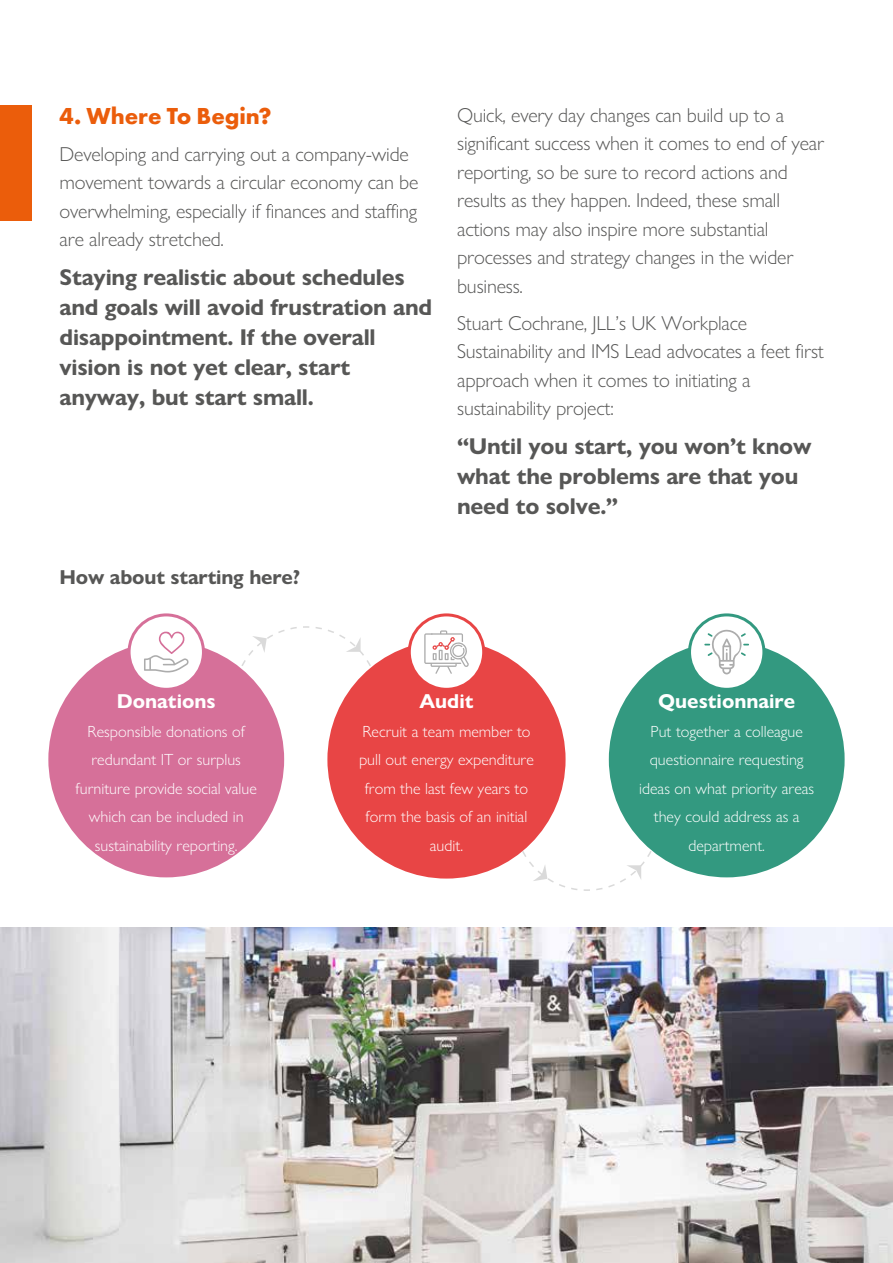
<style>
.page{position:relative;width:893px;height:1263px;background:#fff}
.page>*{position:absolute;margin:0;border:0;box-sizing:border-box;transform-origin:0 0}
.t1{font:700 24px "Futura PT";letter-spacing:-.005em;color:#eb5d0b}
.t2{font:700 22.95px/30px "Gill Sans Nova";letter-spacing:-.01em;color:#575756}
.t3{font:300 20.25px/28.5px "Gill Sans Nova";letter-spacing:-.01em;color:#575756}
.t4{font:700 20.25px "Gill Sans Nova";color:#fff}
.t5{font:700 20.25px "Gill Sans Nova";letter-spacing:-.01em;color:#575756}
.t6{font:300 16.2px/28.5px "Gill Sans Nova";color:#fff;text-align:center}
</style>
<div class="page">
<svg style="left:233px;top:626px;width:138px;height:75px"></svg>
<svg style="left:514px;top:816px;width:147px;height:75px"></svg>
<div style="left:48px;top:642px;width:236px;height:235px;background:#d67099;border-radius:50%"></div>
<div style="left:327px;top:640px;width:239px;height:238px;background:#e84545;border-radius:50%"></div>
<div style="left:609px;top:642px;width:236px;height:235px;background:#339980;border-radius:50%"></div>
<div style="left:129px;top:615px;width:74px;height:74px;background:#fff;border-radius:50%"></div>
<div style="left:128px;top:613px;width:77px;height:78px;border:3px solid #d67099;border-radius:50%"></div>
<div style="left:409px;top:615px;width:75px;height:74px;background:#fff;border-radius:50%"></div>
<div style="left:408px;top:613px;width:77px;height:78px;border:3px solid #e84545;border-radius:50%"></div>
<div style="left:689px;top:615px;width:75px;height:74px;background:#fff;border-radius:50%"></div>
<div style="left:688px;top:613px;width:77px;height:78px;border:3px solid #339980;border-radius:50%"></div>
<svg style="left:144px;top:632px;width:45px;height:40px"></svg>
<svg style="left:424px;top:630px;width:45px;height:44px"></svg>
<svg style="left:704px;top:629px;width:45px;height:45px"></svg>
<img style="left:0;top:927px;width:893px;height:336px">
<div style="left:0;top:105px;width:32px;height:116px;background:#eb5d0b"></div>
<p class="t1" style="left:60px;top:100px;width:214px">4. Where To Begin?</p>
<p class="t3" style="left:60px;top:139px;width:360px">Developing and carrying out a company-wide movement towards a circular economy can be overwhelming, especially if finances and staffing are already stretched.</p>
<p class="t2" style="left:60px;top:262px;width:374px">Staying realistic about schedules and goals will avoid frustration and disappointment. If the overall vision is not yet clear, start anyway, but start small.</p>
<p class="t5" style="left:60px;top:564px;width:242px">How about starting here?</p>
<p class="t3" style="left:457px;top:100px;width:369px">Quick, every day changes can build up to a significant success when it comes to end of year reporting, so be sure to record actions and results as they happen. Indeed, these small actions may also inspire more substantial processes and strategy changes in the wider business.</p>
<p class="t3" style="left:457px;top:308px;width:368px">Stuart Cochrane, JLL’s UK Workplace Sustainability and IMS Lead advocates a feet first approach when it comes to initiating a sustainability project:</p>
<p class="t2" style="left:457px;top:431px;width:356px">“Until you start, you won’t know what the problems are that you need to solve.”</p>
<p class="t4" style="left:117px;top:689px;width:100px">Donations</p>
<p class="t6" style="left:76px;top:717px;width:183px">Responsible donations of redundant IT or surplus furniture provide social value which can be included in sustainability reporting.</p>
<p class="t4" style="left:419px;top:689px;width:56px">Audit</p>
<p class="t6" style="left:359px;top:717px;width:176px">Recruit a team member to pull out energy expenditure from the last few years to form the basis of an initial audit.</p>
<p class="t4" style="left:658px;top:689px;width:139px">Questionnaire</p>
<p class="t6" style="left:639px;top:717px;width:177px">Put together a colleague questionnaire requesting ideas on what priority areas they could address as a department.</p>
</div>
